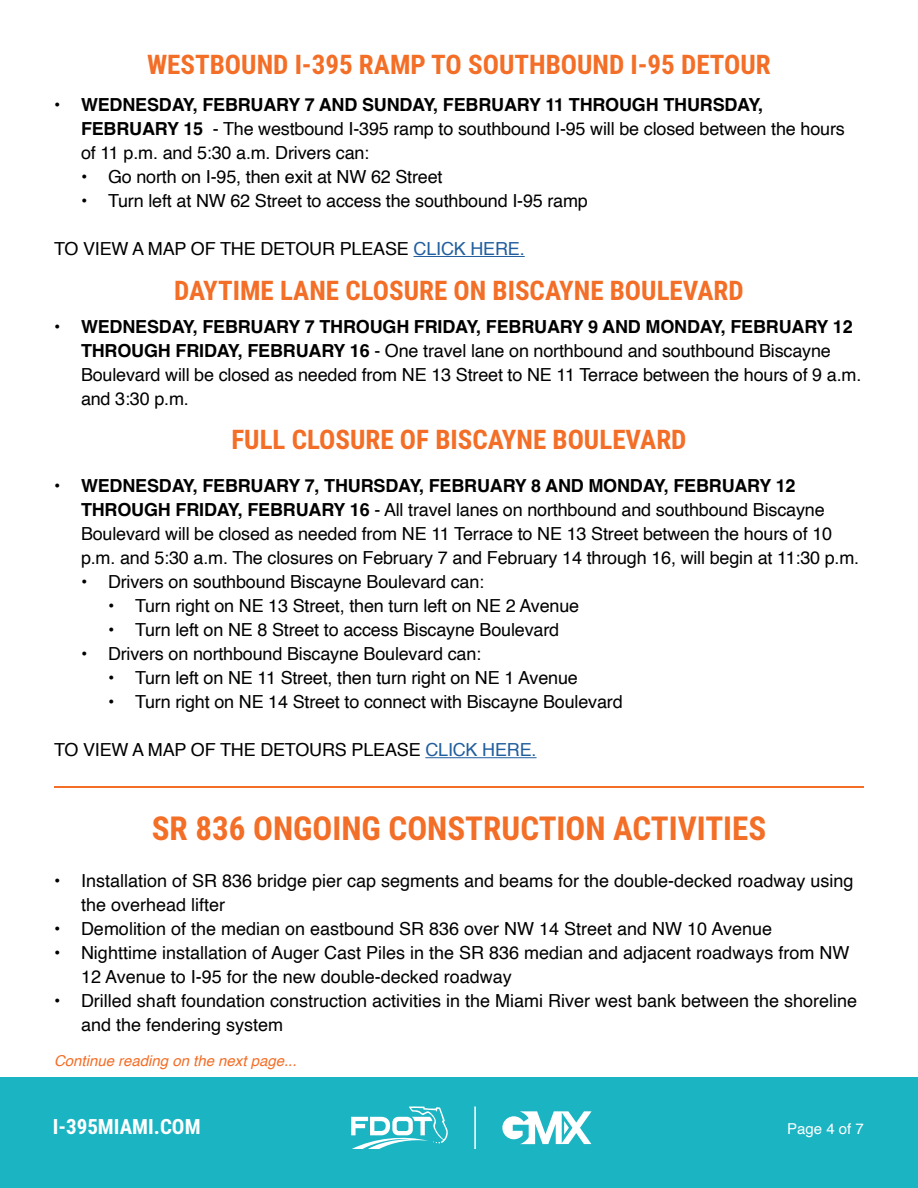
<style>
.page{position:relative;width:918px;height:1188px;background:#fff}
.page>*{position:absolute;margin:0;border:0;box-sizing:border-box;transform-origin:0 0}
.t1{font:700 33px "Roboto Condensed";color:#f36e27}
.t2{font:700 27px "Roboto Condensed";color:#f36e27}
.t3{font:700 21px "Roboto Condensed";color:#fff}
.t4{font:18px/24px "Helvetica";letter-spacing:-.01em;color:#000}
.t5{font:italic 15px "Helvetica";color:#f36e27}
.t6{font:15px "Helvetica";color:#fff}
.s1{font-weight:700}
.s2{color:#215e9e}
</style>
<div class="page">
<div style="left:0;top:1077px;width:918px;height:111px;background:#1ab4c3"></div>
<svg style="left:502px;top:1111px;width:90px;height:33px"></svg>
<svg style="left:351px;top:1106px;width:97px;height:43px"></svg>
<hr style="left:474px;top:1106px;width:2px;height:43px;background:#fff">
<hr style="left:414px;top:256px;width:111px;height:1px;background:#215e9e">
<hr style="left:425px;top:757px;width:112px;height:1px;background:#215e9e">
<hr style="left:54px;top:787px;width:810px;height:1px;background:#f36e27">
<h2 class="t2" style="left:147px;top:46px;width:625px">WESTBOUND I-395 RAMP TO SOUTHBOUND I-95 DETOUR</h2>
<p class="t4" style="left:81px;top:93px;width:765px;text-indent:-27px"><span class="s1">• WEDNESDAY, FEBRUARY 7 AND SUNDAY, FEBRUARY 11 THROUGH THURSDAY,<br>FEBRUARY 15</span> - The westbound I-395 ramp to southbound I-95 will be closed between the hours of 11 p.m. and 5:30 a.m. Drivers can:</p>
<p class="t4" style="left:81px;top:165px;width:363px">• Go north on I-95, then exit at NW 62 Street</p>
<p class="t4" style="left:81px;top:189px;width:508px">• Turn left at NW 62 Street to access the southbound I-95 ramp</p>
<p class="t4" style="left:54px;top:237px;width:472px">TO VIEW A MAP OF THE DETOUR PLEASE <span class="s2">CLICK HERE.</span></p>
<h2 class="t2" style="left:174px;top:272px;width:571px">DAYTIME LANE CLOSURE ON BISCAYNE BOULEVARD</h2>
<p class="t4" style="left:81px;top:315px;width:782px;text-indent:-27px"><span class="s1">• WEDNESDAY, FEBRUARY 7 THROUGH FRIDAY, FEBRUARY 9 AND MONDAY, FEBRUARY 12<br>THROUGH FRIDAY, FEBRUARY 16</span> - One travel lane on northbound and southbound Biscayne Boulevard will be closed as needed from NE 13 Street to NE 11 Terrace between the hours of 9 a.m. and 3:30 p.m.</p>
<h2 class="t2" style="left:231px;top:420px;width:457px">FULL CLOSURE OF BISCAYNE BOULEVARD</h2>
<p class="t4" style="left:81px;top:475px;width:780px;text-indent:-27px"><span class="s1">• WEDNESDAY, FEBRUARY 7, THURSDAY, FEBRUARY 8 AND MONDAY, FEBRUARY 12<br>THROUGH FRIDAY, FEBRUARY 16</span> - All travel lanes on northbound and southbound Biscayne Boulevard will be closed as needed from NE 11 Terrace to NE 13 Street between the hours of 10 p.m. and 5:30 a.m. The closures on February 7 and February 14 through 16, will begin at 11:30 p.m.</p>
<p class="t4" style="left:81px;top:571px;width:405px">• Drivers on southbound Biscayne Boulevard can:</p>
<p class="t4" style="left:108px;top:595px;width:473px">• Turn right on NE 13 Street, then turn left on NE 2 Avenue</p>
<p class="t4" style="left:108px;top:619px;width:453px">• Turn left on NE 8 Street to access Biscayne Boulevard</p>
<p class="t4" style="left:81px;top:643px;width:402px">• Drivers on northbound Biscayne Boulevard can:</p>
<p class="t4" style="left:108px;top:667px;width:471px">• Turn left on NE 11 Street, then turn right on NE 1 Avenue</p>
<p class="t4" style="left:108px;top:691px;width:516px">• Turn right on NE 14 Street to connect with Biscayne Boulevard</p>
<p class="t4" style="left:54px;top:739px;width:484px">TO VIEW A MAP OF THE DETOURS PLEASE <span class="s2">CLICK HERE.</span></p>
<h1 class="t1" style="left:152px;top:805px;width:616px">SR 836 ONGOING CONSTRUCTION ACTIVITIES</h1>
<p class="t4" style="left:81px;top:869px;width:774px;text-indent:-27px">• Installation of SR 836 bridge pier cap segments and beams for the double-decked roadway using the overhead lifter</p>
<p class="t4" style="left:54px;top:917px;width:720px">• Demolition of the median on eastbound SR 836 over NW 14 Street and NW 10 Avenue</p>
<p class="t4" style="left:81px;top:941px;width:770px;text-indent:-27px">• Nighttime installation of Auger Cast Piles in the SR 836 median and adjacent roadways from NW<br>12 Avenue to I-95 for the new double-decked roadway</p>
<p class="t4" style="left:81px;top:989px;width:778px;text-indent:-27px">• Drilled shaft foundation construction activities in the Miami River west bank between the shoreline and the fendering system</p>
<p class="t5" style="left:54px;top:1049px;width:244px">Continue reading on the next page...</p>
<p class="t3" style="left:53px;top:1112px;width:149px">I-395MIAMI.COM</p>
<p class="t6" style="left:787px;top:1117px;width:78px">Page 4 of 7</p>
</div>
